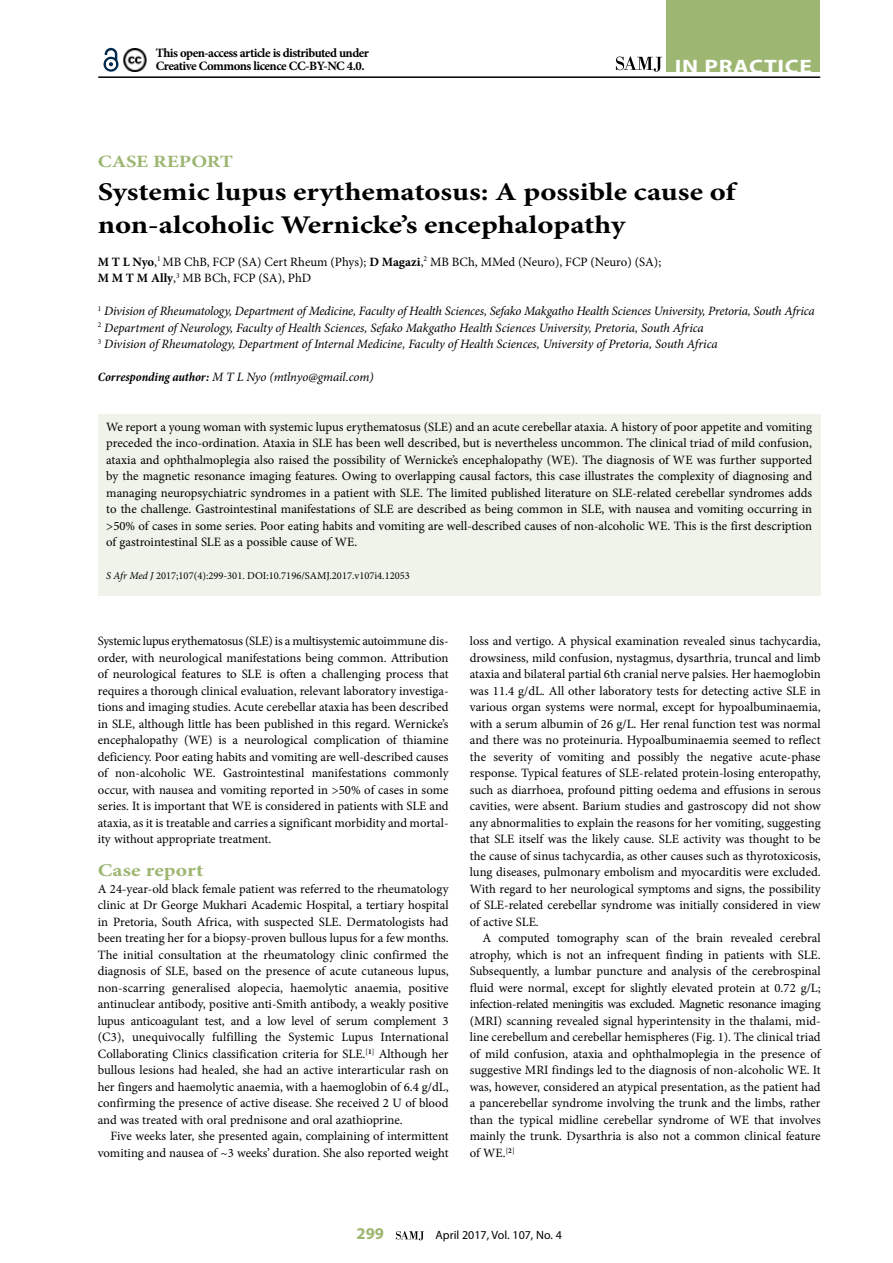
<style>
.page{position:relative;width:893px;height:1263px;background:#fff}
.page>*{position:absolute;margin:0;border:0;box-sizing:border-box;transform-origin:0 0}
.t1{font:700 25.5px/33px "Minion Pro";color:#000;scale:1.2 1}
.t2{font:700 19.5px "Myriad Pro";letter-spacing:.03em;color:#fff;scale:1.2 1}
.t3{font:700 18px "Minion Pro";letter-spacing:.005em;color:#9db671;scale:1.2 1}
.t4{font:700 17.25px "Minion Pro";letter-spacing:-.005em;color:#9db671;scale:1.2 1}
.t5{font:700 16.5px "Myriad Pro";color:#9db671}
.t6{font:12.75px/16.5px "Minion Pro";color:#000;text-align:justify}
.t7{font:italic 12.75px/16.5px "Minion Pro";letter-spacing:-.01em;color:#000}
.t8{font:700 12.75px/13.5px "Minion Pro";letter-spacing:-.04em;color:#000}
.t9{font:12px "Myriad Pro";color:#000}
.t10{font:10.5px "Minion Pro";color:#000}
.s1{font-weight:700}
.s2{font-weight:700;font-stretch:condensed}
.s3{font-style:italic}
</style>
<div class="page">
<svg style="left:396px;top:1231px;width:28px;height:9px"></svg>
<hr style="left:98px;top:76px;width:722px;height:2px;background:#000">
<div style="left:667px;top:0;width:153px;height:72px;background:#9db671"></div>
<svg style="left:616px;top:57px;width:46px;height:15px"></svg>
<svg style="left:103px;top:47px;width:16px;height:25px"></svg>
<img style="left:123px;top:48px;width:24px;height:23px">
<div style="left:98px;top:414px;width:723px;height:182px;background:#f0f3ea"></div>
<p class="t8" style="left:156px;top:46px;width:215px">This open-access article is distributed under<br>Creative Commons licence CC-BY-NC 4.0.</p>
<h2 class="t2" style="left:675px;top:54px;width:116px">IN PRACTICE</h2>
<h3 class="t4" style="left:98px;top:149px;width:114px">CASE REPORT</h3>
<h1 class="t1" style="left:98px;top:175px;width:533px">Systemic lupus erythematosus: A possible cause of non-alcoholic Wernicke’s encephalopathy</h1>
<p class="t6" style="left:98px;top:253px;width:565px"><span class="s1">M T L Nyo</span>,<sup>1</sup> MB ChB, FCP (SA) Cert Rheum (Phys); <span class="s1">D Magazi</span>,<sup>2</sup> MB BCh, MMed (Neuro), FCP (Neuro) (SA);<br><span class="s1">M M T M Ally</span>,<sup>3</sup> MB BCh, FCP (SA), PhD</p>
<p class="t7" style="left:98px;top:303px;width:718px"><sup>1</sup> Division of Rheumatology, Department of Medicine, Faculty of Health Sciences, Sefako Makgatho Health Sciences University, Pretoria, South Africa<br><sup>2</sup> Department of Neurology, Faculty of Health Sciences, Sefako Makgatho Health Sciences University, Pretoria, South Africa<br><sup>3</sup> Division of Rheumatology, Department of Internal Medicine, Faculty of Health Sciences, University of Pretoria, South Africa</p>
<p class="t7" style="left:98px;top:369px;width:277px"><span class="s2">Corresponding author:</span> M T L Nyo (mtlnyo@gmail.com)</p>
<p class="t6" style="left:106px;top:418px;width:707px">We report a young woman with systemic lupus erythematosus (SLE) and an acute cerebellar ataxia. A history of poor appetite and vomiting preceded the inco-ordination. Ataxia in SLE has been well described, but is nevertheless uncommon. The clinical triad of mild confusion, ataxia and ophthalmoplegia also raised the possibility of Wernicke’s encephalopathy (WE). The diagnosis of WE was further supported by the magnetic resonance imaging features. Owing to overlapping causal factors, this case illustrates the complexity of diagnosing and managing neuropsychiatric syndromes in a patient with SLE. The limited published literature on SLE-related cerebellar syndromes adds to the challenge. Gastrointestinal manifestations of SLE are described as being common in SLE, with nausea and vomiting occurring in &gt;50% of cases in some series. Poor eating habits and vomiting are well-described causes of non-alcoholic WE. This is the first description of gastrointestinal SLE as a possible cause of WE.</p>
<p class="t10" style="left:106px;top:569px;width:305px"><span class="s3">S Afr Med J</span> 2017;107(4):299-301. DOI:10.7196/SAMJ.2017.v107i4.12053</p>
<p class="t6" style="left:98px;top:633px;width:352px">Systemic lupus erythematosus (SLE) is a multisystemic autoimmune dis&shy;order, with neurological manifestations being common. Attribution of neurological features to SLE is often a challenging process that requires a thorough clinical evaluation, relevant laboratory investiga&shy;tions and imaging studies. Acute cerebellar ataxia has been described in SLE, although little has been published in this regard. Wernicke’s encephalopathy (WE) is a neurological complication of thiamine deficiency. Poor eating habits and vomiting are well-described causes of non-alcoholic WE. Gastrointestinal manifestations commonly occur, with nausea and vomiting reported in &gt;50% of cases in some series. It is important that WE is considered in patients with SLE and ataxia, as it is treatable and carries a significant morbidity and mortal&shy;ity without appropriate treatment.</p>
<h3 class="t3" style="left:98px;top:858px;width:89px">Case report</h3>
<p class="t6" style="left:98px;top:880px;width:352px">A 24-year-old black female patient was referred to the rheumatology clinic at Dr George Mukhari Academic Hospital, a tertiary hospital in Pretoria, South Africa, with suspected SLE. Dermatologists had been treating her for a biopsy-proven bullous lupus for a few months.<br>The initial consultation at the rheumatology clinic confirmed the diagnosis of SLE, based on the presence of acute cutaneous lupus, non-scarring generalised alopecia, haemolytic anaemia, positive antinuclear antibody, positive anti-Smith antibody, a weakly positive lupus anticoagulant test, and a low level of serum complement 3 (C3), unequivocally fulfilling the Systemic Lupus International Collaborating Clinics classification criteria for SLE.<sup>[</sup><sup>1</sup><sup>]</sup> Although her bullous lesions had healed, she had an active interarticular rash on her fingers and haemolytic anaemia, with a haemoglobin of 6.4 g/dL, confirming the presence of active disease. She received 2 U of blood and was treated with oral prednisone and oral azathioprine.</p>
<p class="t6" style="left:98px;top:1128px;width:352px;text-align:right">Five weeks later, she presented again, complaining of intermittent vomiting and nausea of ~3 weeks’ duration. She also reported weight</p>
<p class="t6" style="left:470px;top:633px;width:352px">loss and vertigo. A physical examination revealed sinus tachycardia, drowsiness, mild confusion, nystagmus, dysarthria, truncal and limb ataxia and bilateral partial 6th cranial nerve palsies. Her haemoglobin was 11.4 g/dL. All other laboratory tests for detecting active SLE in various organ systems were normal, except for hypoalbuminaemia, with a serum albumin of 26 g/L. Her renal function test was normal and there was no proteinuria. Hypoalbuminaemia seemed to reflect the severity of vomiting and possibly the negative acute-phase response. Typical features of SLE-related protein-losing enteropathy, such as diarrhoea, profound pitting oedema and effusions in serous cavities, were absent. Barium studies and gastroscopy did not show any abnormalities to explain the reasons for her vomiting, suggesting that SLE itself was the likely cause. SLE activity was thought to be the cause of sinus tachycardia, as other causes such as thyrotoxicosis, lung diseases, pulmonary embolism and myocarditis were excluded.<br>With regard to her neurological symptoms and signs, the possibility of SLE-related cerebellar syndrome was initially considered in view of active SLE.</p>
<p class="t6" style="left:470px;top:930px;width:352px;text-indent:13px">A computed tomography scan of the brain revealed cerebral atrophy, which is not an infrequent finding in patients with SLE.<br>Subsequently, a lumbar puncture and analysis of the cerebrospinal fluid were normal, except for slightly elevated protein at 0.72 g/L; infection-related meningitis was excluded. Magnetic resonance imaging (MRI) scanning revealed signal hyperintensity in the thalami, mid&shy;line cerebellum and cerebellar hemispheres (Fig. 1). The clinical triad of mild confusion, ataxia and ophthalmoplegia in the presence of suggestive MRI findings led to the diagnosis of non-alcoholic WE. It was, however, considered an atypical presentation, as the patient had a pancerebellar syndrome involving the trunk and the limbs, rather than the typical midline cerebellar syndrome of WE that involves mainly the trunk. Dysarthria is also not a common clinical feature of WE.<sup>[</sup><sup>2</sup><sup>]</sup></p>
<p class="t5" style="left:357px;top:1223px;width:29px">299</p>
<p class="t9" style="left:436px;top:1228px;width:128px">April 2017, Vol. 107, No. 4</p>
</div>
